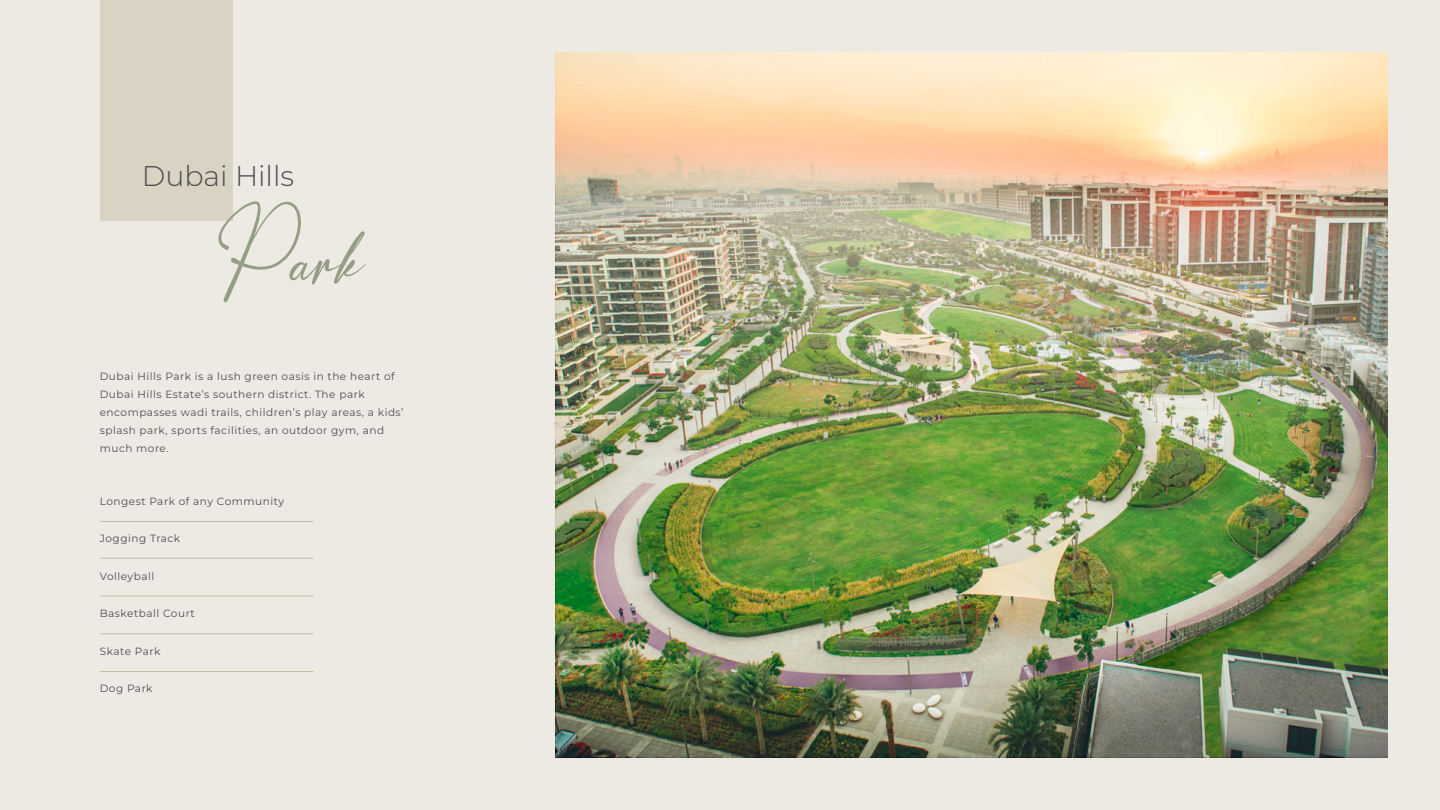
<style>
.page{position:relative;width:1440px;height:810px;background:#eceae2}
.page>*{position:absolute;margin:0;border:0;box-sizing:border-box;transform-origin:0 0}
.t1{font:700 150px "Besthany";color:#959e85}
.t2{font:300 28.5px "Montserrat";color:#4d4d4d}
.t3{font:10.5px/18px "Montserrat";letter-spacing:.05em;color:#4d4d4d}
</style>
<div class="page">
<div style="left:100px;top:0;width:133px;height:221px;background:#d9d3c3"></div>
<hr style="left:100px;top:558px;width:214px;height:1px;background:#c7bca5">
<hr style="left:100px;top:521px;width:214px;height:1px;background:#c7bca5">
<hr style="left:100px;top:596px;width:214px;height:1px;background:#c7bca5">
<hr style="left:100px;top:634px;width:214px;height:1px;background:#c7bca5">
<hr style="left:100px;top:671px;width:214px;height:1px;background:#c7bca5">
<img style="left:556px;top:52px;width:832px;height:706px">
<h2 class="t2" style="left:142px;top:157px;width:154px">Dubai Hills</h2>
<h1 class="t1" style="left:218px;top:195px;width:149px">Park</h1>
<p class="t3" style="left:100px;top:367px;width:305px">Dubai Hills Park is a lush green oasis in the heart of Dubai Hills Estate s’ southern district. The park encompasses wadi trails, children s’ play areas a, kids‘ splash park, sports facilities, an outdoor gym, and much more.</p>
<p class="t3" style="left:100px;top:492px;width:186px">Longest Park of any Community</p>
<p class="t3" style="left:100px;top:529px;width:82px">Jogging Track</p>
<p class="t3" style="left:100px;top:567px;width:56px">Volleyball</p>
<p class="t3" style="left:100px;top:604px;width:97px">Basketball Court</p>
<p class="t3" style="left:100px;top:642px;width:62px">Skate Park</p>
<p class="t3" style="left:100px;top:679px;width:54px">Dog Park</p>
</div>
